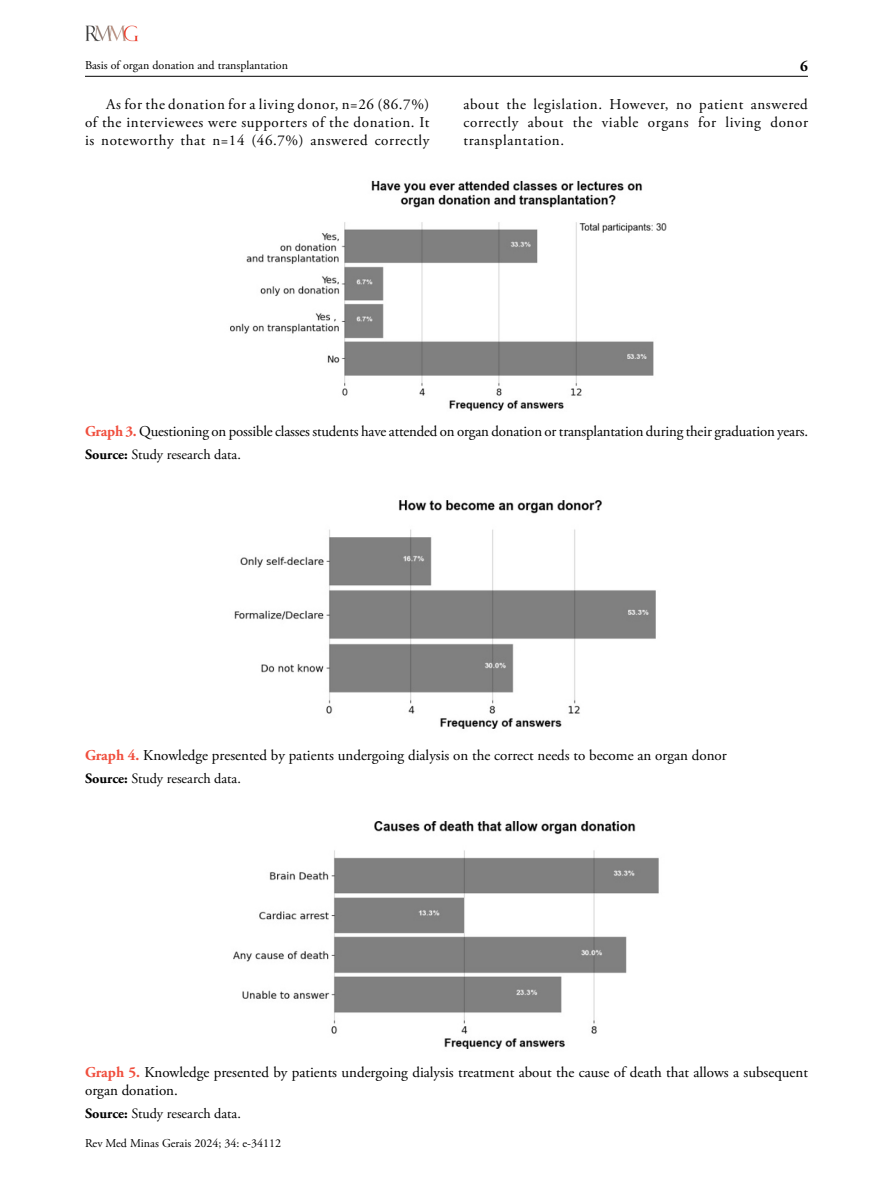
<style>
.page{position:relative;width:893px;height:1191px;background:#fff}
.page>*{position:absolute;margin:0;border:0;box-sizing:border-box;transform-origin:0 0}
.t1{font:15px/18px "Adobe Garamond Pro";color:#000;text-align:justify}
.t2{font:700 15px "Adobe Garamond Pro";color:#000}
.t3{font:14.25px "Adobe Garamond Pro";color:#000}
.t4{font:12px "Adobe Garamond Pro";color:#000}
.t5{font:12px "Adobe Garamond Pro";color:#000101}
.s1{font-weight:700;color:#f04e3d}
.s2{font-weight:700}
</style>
<div class="page">
<hr style="left:85px;top:76px;width:723px;height:1px;background:#000">
<img style="left:85px;top:26px;width:53px;height:16px">
<img style="left:233px;top:821px;width:426px;height:228px">
<img style="left:230px;top:180px;width:437px;height:231px">
<img style="left:234px;top:500px;width:422px;height:229px">
<p class="t4" style="left:85px;top:58px;width:204px">Basis of organ donation and transplantation</p>
<p class="t2" style="left:800px;top:58px;width:9px">6</p>
<p class="t1" style="left:85px;top:95px;width:346px;text-indent:21px">As for the donation for a living donor, n=26 (86.7%) of the interviewees were supporters of the donation. It is noteworthy that n=14 (46.7%) answered correctly</p>
<p class="t1" style="left:463px;top:95px;width:345px">about the legislation. However, no patient answered correctly about the viable organs for living donor transplantation.</p>
<p class="t1" style="left:85px;top:422px;width:725px"><span class="s1">Graph 3.</span> Questioning on possible classes students have attended on organ donation or transplantation during their graduation years.</p>
<p class="t3" style="left:85px;top:446px;width:157px"><span class="s2">Source:</span> Study research data.</p>
<p class="t1" style="left:85px;top:746px;width:642px"><span class="s1">Graph 4.</span> Knowledge presented by patients undergoing dialysis on the correct needs to become an organ donor</p>
<p class="t3" style="left:85px;top:770px;width:157px"><span class="s2">Source:</span> Study research data.</p>
<p class="t1" style="left:85px;top:1063px;width:724px"><span class="s1">Graph 5.</span> Knowledge presented by patients undergoing dialysis treatment about the cause of death that allows a subsequent organ donation.</p>
<p class="t3" style="left:85px;top:1105px;width:157px"><span class="s2">Source:</span> Study research data.</p>
<p class="t5" style="left:85px;top:1135px;width:197px">Rev Med Minas Gerais 2024; 34: e-34112</p>
</div>
